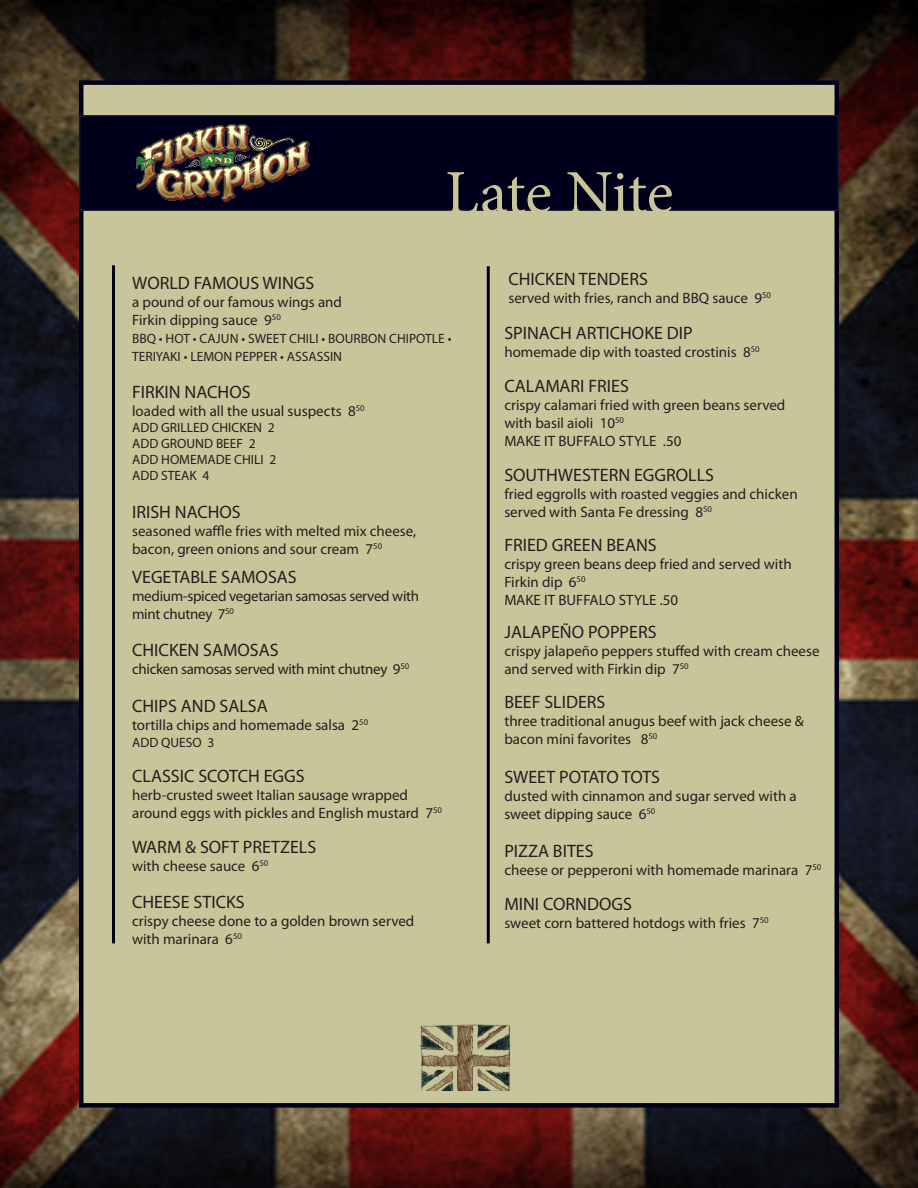
<style>
.page{position:relative;width:918px;height:1188px;background:#fff}
.page>*{position:absolute;margin:0;border:0;box-sizing:border-box;transform-origin:0 0}
.t1{font:63px "Minion Pro";letter-spacing:-.01em;color:#c9c59b}
.t2{font:18px "Myriad Pro";color:#231f20}
.t3{font:15px/18px "Myriad Pro";color:#231f20}
.t4{font:15px/18px "Myriad Pro";letter-spacing:-.02em;color:#231f20}
.t5{font:13.5px/18px "Myriad Pro";color:#231f20}
</style>
<div class="page">
<img style="left:0;top:0;width:918px;height:1188px">
<div style="left:79px;top:80px;width:760px;height:1028px;background:#c9c59b;border:4px solid #00001b"></div>
<div style="left:79px;top:115px;width:760px;height:96px;background:#00001b;border:2px solid #141a2a"></div>
<img style="left:121px;top:115px;width:202px;height:96px">
<hr style="left:487px;top:266px;width:3px;height:677px;background:#00001b">
<hr style="left:112px;top:265px;width:3px;height:678px;background:#00001b">
<img style="left:420px;top:1025px;width:91px;height:66px">
<p class="t1" style="left:445px;top:151px;width:230px">Late Nite</p>
<p class="t2" style="left:132px;top:272px;width:184px">WORLD FAMOUS WINGS</p>
<p class="t3" style="left:132px;top:292px;width:211px">a pound of our famous wings and</p>
<p class="t3" style="left:132px;top:310px;width:150px">Firkin dipping sauce 9<sup>50</sup></p>
<p class="t5" style="left:132px;top:329px;width:321px">BBQ • HOT • CAJUN • SWEET CHILI • BOURBON CHIPOTLE •<br>TERIYAKI • LEMON PEPPER • ASSASSIN</p>
<p class="t2" style="left:132px;top:381px;width:120px">FIRKIN NACHOS</p>
<p class="t3" style="left:132px;top:401px;width:234px">loaded with all the usual suspects 8<sup>50</sup></p>
<p class="t5" style="left:132px;top:418px;width:144px">ADD GRILLED CHICKEN 2</p>
<p class="t5" style="left:132px;top:434px;width:125px">ADD GROUND BEEF 2</p>
<p class="t5" style="left:132px;top:451px;width:146px">ADD HOMEMADE CHILI 2</p>
<p class="t5" style="left:132px;top:467px;width:79px">ADD STEAK 4</p>
<p class="t2" style="left:132px;top:501px;width:110px">IRISH NACHOS</p>
<p class="t3" style="left:132px;top:522px;width:286px">seasoned waffle fries with melted mix cheese, bacon, green onions and sour cream 7<sup>50</sup></p>
<p class="t2" style="left:132px;top:566px;width:166px">VEGETABLE SAMOSAS</p>
<p class="t4" style="left:132px;top:587px;width:289px">medium-spiced vegetarian samosas served with mint chutney 7<sup>50</sup></p>
<p class="t2" style="left:132px;top:639px;width:148px">CHICKEN SAMOSAS</p>
<p class="t4" style="left:132px;top:660px;width:279px">chicken samosas served with mint chutney 9<sup>50</sup></p>
<p class="t2" style="left:132px;top:695px;width:137px">CHIPS AND SALSA</p>
<p class="t3" style="left:132px;top:716px;width:238px">tortilla chips and homemade salsa 2<sup>50</sup></p>
<p class="t5" style="left:132px;top:733px;width:84px">ADD QUESO 3</p>
<p class="t2" style="left:132px;top:765px;width:174px">CLASSIC SCOTCH EGGS</p>
<p class="t3" style="left:132px;top:786px;width:312px">herb-crusted sweet Italian sausage wrapped around eggs with pickles and English mustard 7<sup>50</sup></p>
<p class="t2" style="left:132px;top:836px;width:186px">WARM &amp; SOFT PRETZELS</p>
<p class="t3" style="left:132px;top:857px;width:138px">with cheese sauce 6<sup>50</sup></p>
<p class="t2" style="left:132px;top:891px;width:114px">CHEESE STICKS</p>
<p class="t3" style="left:132px;top:912px;width:284px">crispy cheese done to a golden brown served with marinara 6<sup>50</sup></p>
<p class="t2" style="left:508px;top:268px;width:141px">CHICKEN TENDERS</p>
<p class="t3" style="left:508px;top:289px;width:264px">served with fries, ranch and BBQ sauce 9<sup>50</sup></p>
<p class="t2" style="left:504px;top:321px;width:190px">SPINACH ARTICHOKE DIP</p>
<p class="t3" style="left:504px;top:342px;width:257px">homemade dip with toasted crostinis 8<sup>50</sup></p>
<p class="t2" style="left:504px;top:375px;width:126px">CALAMARI FRIES</p>
<p class="t3" style="left:504px;top:395px;width:283px">crispy calamari fried with green beans served with basil aioli 10<sup>50</sup></p>
<p class="t3" style="left:504px;top:431px;width:179px">MAKE IT BUFFALO STYLE .50</p>
<p class="t2" style="left:504px;top:464px;width:211px">SOUTHWESTERN EGGROLLS</p>
<p class="t3" style="left:504px;top:485px;width:295px">fried eggrolls with roasted veggies and chicken served with Santa Fe dressing 8<sup>50</sup></p>
<p class="t2" style="left:504px;top:534px;width:154px">FRIED GREEN BEANS</p>
<p class="t3" style="left:504px;top:555px;width:289px">crispy green beans deep fried and served with</p>
<p class="t3" style="left:504px;top:573px;width:83px">Firkin dip 6<sup>50</sup></p>
<p class="t3" style="left:504px;top:591px;width:175px">MAKE IT BUFFALO STYLE .50</p>
<p class="t2" style="left:504px;top:621px;width:154px">JALAPEÑO POPPERS</p>
<p class="t3" style="left:504px;top:642px;width:317px">crispy jalapeño peppers stuffed with cream cheese and served with Firkin dip 7<sup>50</sup></p>
<p class="t2" style="left:504px;top:690px;width:103px">BEEF SLIDERS</p>
<p class="t3" style="left:504px;top:711px;width:301px">three traditional anugus beef with jack cheese &amp; bacon mini favorites 8<sup>50</sup></p>
<p class="t2" style="left:504px;top:766px;width:157px">SWEET POTATO TOTS</p>
<p class="t3" style="left:504px;top:787px;width:294px">dusted with cinnamon and sugar served with a sweet dipping sauce 6<sup>50</sup></p>
<p class="t2" style="left:504px;top:839px;width:91px">PIZZA BITES</p>
<p class="t3" style="left:504px;top:860px;width:319px">cheese or pepperoni with homemade marinara 7<sup>50</sup></p>
<p class="t2" style="left:504px;top:893px;width:129px">MINI CORNDOGS</p>
<p class="t3" style="left:504px;top:913px;width:266px">sweet corn battered hotdogs with fries 7<sup>50</sup></p>
</div>
